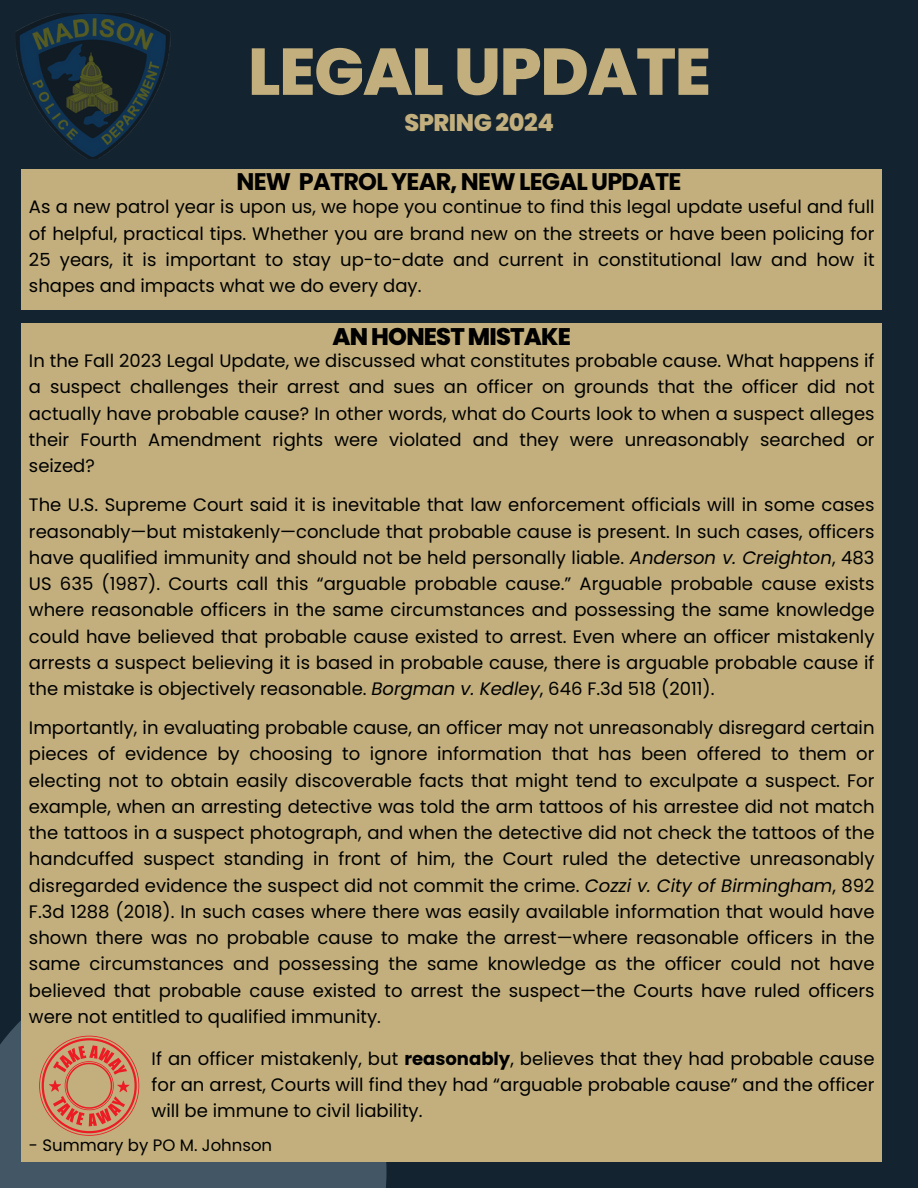
<style>
.page{position:relative;width:918px;height:1188px;background:#142330}
.page>*{position:absolute;margin:0;border:0;box-sizing:border-box;transform-origin:0 0}
.t1{font:800 66px "Poppins";letter-spacing:-.02em;color:#c2af7d}
.t2{font:700 24px "Poppins";letter-spacing:-.035em;color:#000}
.t3{font:800 24px "Poppins";letter-spacing:-.035em;color:#000}
.t4{font:800 24px "Poppins";letter-spacing:-.02em;color:#c2af7d}
.t5{font:18px/26.2px "Poppins";color:#000;text-align:justify}
.t6{font:16.5px "Poppins";color:#000}
.s1{font-style:italic}
.s2{font-weight:700}
</style>
<div class="page">
<div style="left:0;top:958px;width:386px;height:230px;background:#435666"></div>
<img style="left:16px;top:13px;width:155px;height:145px">
<div style="left:21px;top:169px;width:861px;height:141px;background:#c2af7d"></div>
<div style="left:21px;top:324px;width:861px;height:838px;background:#c2af7d"></div>
<svg style="left:39px;top:1036px;width:100px;height:100px"></svg>
<div style="left:69px;top:1066px;width:39px;height:38px;background:#c2af7d;border-radius:19px"></div>
<p class="t1" style="left:248px;top:26px;width:464px">LEGAL UPDATE</p>
<p class="t4" style="left:404px;top:106px;width:151px">SPRING 2024</p>
<p class="t2" style="left:236px;top:165px;width:447px">NEW PATROL YEAR, NEW LEGAL UPDATE</p>
<p class="t5" style="left:29px;top:194px;width:847px">As a new patrol year is upon us, we hope you continue to find this legal update useful and full of helpful, practical tips. Whether you are brand new on the streets or have been policing for 25 years, it is important to stay up-to-date and current in constitutional law and how it shapes and impacts what we do every day.</p>
<p class="t3" style="left:333px;top:320px;width:240px">AN HONEST MISTAKE</p>
<h1 class="t5" style="left:29px;top:348px;width:847px">In the Fall 2023 Legal Update, we discussed what constitutes probable cause. What happens if a suspect challenges their arrest and sues an officer on grounds that the officer did not actually have probable cause? In other words, what do Courts look to when a suspect alleges their Fourth Amendment rights were violated and they were unreasonably searched or seized?</h1>
<h2 class="t5" style="left:29px;top:492px;width:847px">The U.S. Supreme Court said it is inevitable that law enforcement officials will in some cases reasonably—but mistakenly—conclude that probable cause is present. In such cases, officers have qualified immunity and should not be held personally liable. <span class="s1">Anderson v. Creighton</span>, 483<br>US 635 (1987). Courts call this “arguable probable cause.” Arguable probable cause exists where reasonable officers in the same circumstances and possessing the same knowledge could have believed that probable cause existed to arrest. Even where an officer mistakenly arrests a suspect believing it is based in probable cause, there is arguable probable cause if the mistake is objectively reasonable. <span class="s1">Borgman v. Kedley</span>, 646 F.3d 518 (2011).</h2>
<p class="t5" style="left:29px;top:715px;width:847px">Importantly, in evaluating probable cause, an officer may not unreasonably disregard certain pieces of evidence by choosing to ignore information that has been offered to them or electing not to obtain easily discoverable facts that might tend to exculpate a suspect. For example, when an arresting detective was told the arm tattoos of his arrestee did not match the tattoos in a suspect photograph, and when the detective did not check the tattoos of the handcuffed suspect standing in front of him, the Court ruled the detective unreasonably disregarded evidence the suspect did not commit the crime. <span class="s1">Cozzi v. City of Birmingham</span>, 892<br>F.3d 1288 (2018). In such cases where there was easily available information that would have shown there was no probable cause to make the arrest—where reasonable officers in the same circumstances and possessing the same knowledge as the officer could not have believed that probable cause existed to arrest the suspect—the Courts have ruled officers were not entitled to qualified immunity.</p>
<p class="t5" style="left:152px;top:1046px;width:725px;line-height:25.8px">If an officer mistakenly, but <span class="s2">reasonably</span>, believes that they had probable cause for an arrest, Courts will find they had “arguable probable cause” and the officer will be immune to civil liability.</p>
<h2 class="t6" style="left:29px;top:1134px;width:245px">- Summary by PO M. Johnson</h2>
</div>
